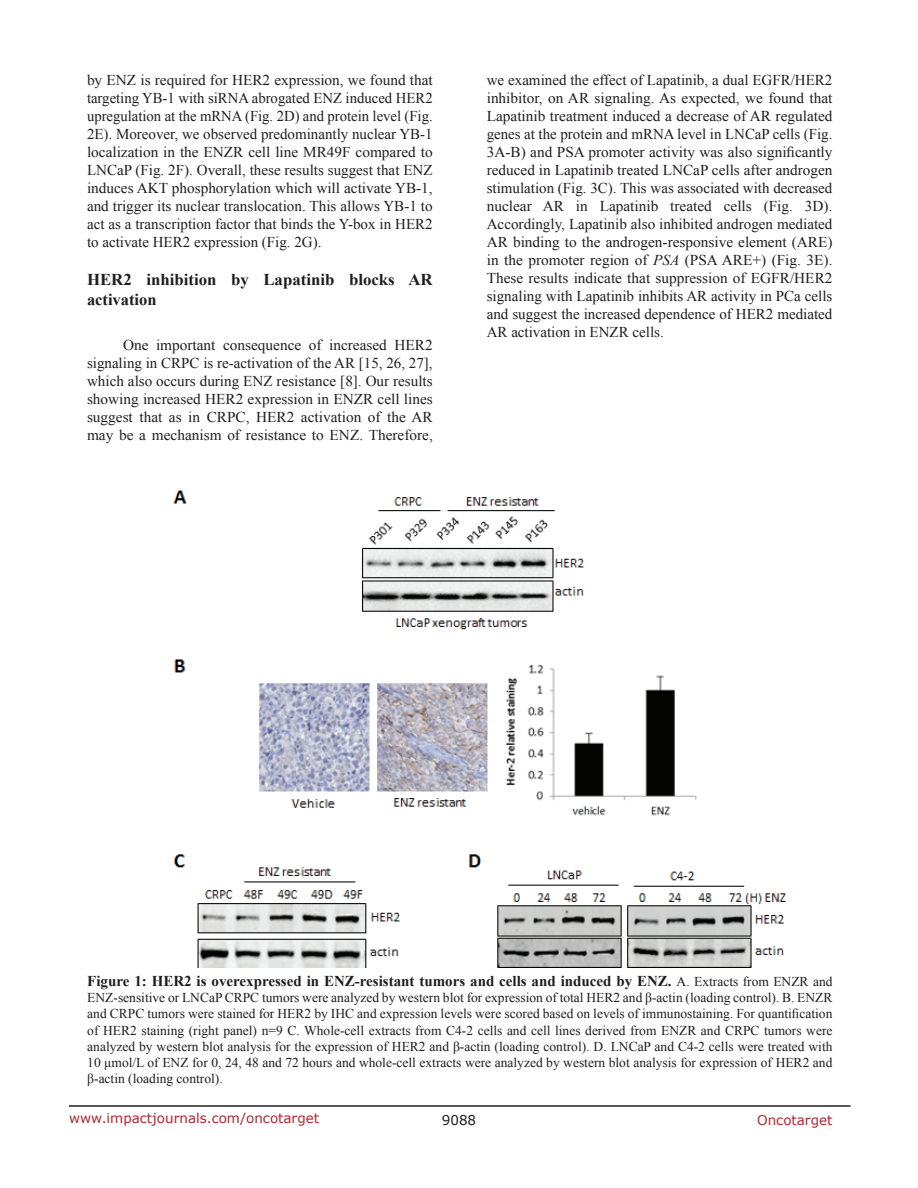
<style>
.page{position:relative;width:918px;height:1188px;background:#fff}
.page>*{position:absolute;margin:0;border:0;box-sizing:border-box;transform-origin:0 0}
.t1{font:700 16.5px/19.8px "Times New Roman";color:#201d20}
.t2{font:15px/18px "Times New Roman";color:#201d20;text-align:justify}
.t3{font:700 15px "Times New Roman";color:#201d20}
.t4{font:13.5px/16.2px "Times New Roman";color:#201d20;text-align:justify}
.t5{font:13.5px "Verdana";color:#ac2830}
.t6{font:13.5px "Verdana";color:#201d20}
.s1{font-style:italic}
.s2{font-weight:400;font-size:13.5px}
</style>
<div class="page">
<hr style="left:69px;top:1105px;width:781px;height:2px;background:#231f20">
<img style="left:173px;top:490px;width:614px;height:477px">
<p class="t2" style="left:87px;top:71px;width:347px">by ENZ is required for HER2 expression, we found that targeting YB-1 with siRNA abrogated ENZ induced HER2 upregulation at the mRNA (Fig. 2D) and protein level (Fig.<br>2E). Moreover, we observed predominantly nuclear YB-1 localization in the ENZR cell line MR49F compared to LNCaP (Fig. 2F). Overall, these results suggest that ENZ induces AKT phosphorylation which will activate YB-1, and trigger its nuclear translocation. This allows YB-1 to act as a transcription factor that binds the Y-box in HER2 to activate HER2 expression (Fig. 2G).</p>
<p class="t1" style="left:87px;top:269px;width:347px">HER2 inhibition by Lapatinib blocks AR activation</p>
<p class="t2" style="left:87px;top:336px;width:347px;text-indent:36px">One important consequence of increased HER2 signaling in CRPC is re-activation of the AR [15, 26, 27], which also occurs during ENZ resistance [8]. Our results showing increased HER2 expression in ENZR cell lines suggest that as in CRPC, HER2 activation of the AR may be a mechanism of resistance to ENZ. Therefore,</p>
<p class="t2" style="left:487px;top:71px;width:347px">we examined the effect of Lapatinib, a dual EGFR/HER2 inhibitor, on AR signaling. As expected, we found that Lapatinib treatment induced a decrease of AR regulated genes at the protein and mRNA level in LNCaP cells (Fig.<br>3A-B) and PSA promoter activity was also significantly reduced in Lapatinib treated LNCaP cells after androgen stimulation (Fig. 3C). This was associated with decreased nuclear AR in Lapatinib treated cells (Fig. 3D).<br>Accordingly, Lapatinib also inhibited androgen mediated AR binding to the androgen-responsive element (ARE) in the promoter region of <span class="s1">PSA</span> (PSA ARE+) (Fig. 3E).<br>These results indicate that suppression of EGFR/HER2 signaling with Lapatinib inhibits AR activity in PCa cells and suggest the increased dependence of HER2 mediated AR activation in ENZR cells.</p>
<p class="t3" style="left:87px;top:971px;width:747px">Figure 1: HER2 is overexpressed in ENZ-resistant tumors and cells and induced by ENZ. <span class="s2">A. Extracts from ENZR and</span></p>
<p class="t4" style="left:87px;top:989px;width:747px">ENZ-sensitive or LNCaP CRPC tumors were analyzed by western blot for expression of total HER2 and β-actin (loading control). B. ENZR and CRPC tumors were stained for HER2 by IHC and expression levels were scored based on levels of immunostaining. For quantification of HER2 staining (right panel) n=9 C. Whole-cell extracts from C4-2 cells and cell lines derived from ENZR and CRPC tumors were analyzed by western blot analysis for the expression of HER2 and β-actin (loading control). D. LNCaP and C4-2 cells were treated with 10 μmol/L of ENZ for 0, 24, 48 and 72 hours and whole-cell extracts were analyzed by western blot analysis for expression of HER2 and β-actin (loading control).</p>
<p class="t5" style="left:69px;top:1109px;width:252px">www.impactjournals.com/oncotarget</p>
<p class="t6" style="left:442px;top:1111px;width:36px">9088</p>
<p class="t5" style="left:757px;top:1111px;width:77px">Oncotarget</p>
</div>
